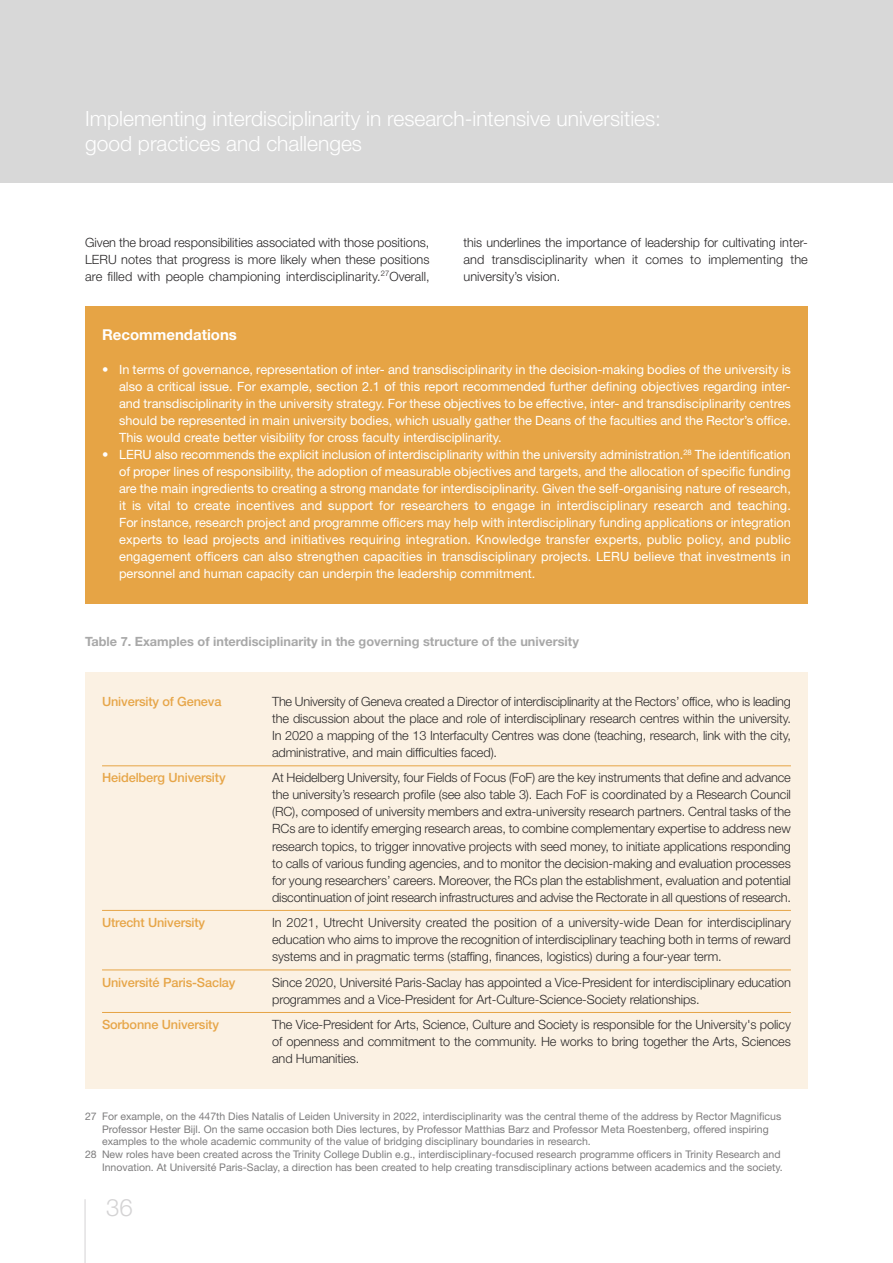
<style>
.page{position:relative;width:893px;height:1263px;background:#fff}
.page>*{position:absolute;margin:0;border:0;box-sizing:border-box;transform-origin:0 0}
.t1{font:300 24px "Helvetica Neue LT Std";color:#d4d3d4}
.t2{font:300 21px/25.2px "Helvetica Neue LT Std";color:#fff}
.t3{font:700 15px "Helvetica Neue LT Std";color:#fff}
.t4{font:300 12.75px/17px "Helvetica Neue LT Std";letter-spacing:-.01em;color:rgb(39 37 38/.98);text-align:justify}
.t5{font:12.75px/17px "Helvetica Neue LT Std";color:#fff;text-align:justify}
.t6{font:300 12.75px/17px "Helvetica Neue LT Std";letter-spacing:.01em;color:#272526;text-align:justify}
.t7{font:500 12.75px "Helvetica Neue LT Std";letter-spacing:-.01em;color:rgb(230 164 69/.98)}
.t8{font:700 12.75px "Helvetica Neue LT Std";color:#a8a8a8}
.t9{font:10.5px/12.6px "Helvetica Neue LT Std";color:#7d7c7d}
</style>
<div class="page">
<div style="left:0;top:0;width:893px;height:183px;background:#d8d8d8"></div>
<hr style="left:85px;top:1199px;width:1px;height:64px;background:#d4d3d4">
<div style="left:85px;top:672px;width:723px;height:417px;background:#fbf1e3"></div>
<hr style="left:102px;top:765px;width:689px;height:1px;background:#e6a445">
<hr style="left:102px;top:910px;width:689px;height:1px;background:#e6a445">
<hr style="left:102px;top:969px;width:689px;height:1px;background:#e6a445">
<hr style="left:102px;top:1012px;width:689px;height:1px;background:#e6a445">
<div style="left:85px;top:306px;width:723px;height:298px;background:#e6a445"></div>
<p class="t2" style="left:85px;top:108px;width:577px">Implementing interdisciplinarity in research-intensive universities: good practices and challenges</p>
<p class="t6" style="left:85px;top:235px;width:346px">Given the broad responsibilities associated with those positions, LERU notes that progress is more likely when these positions are filled with people championing interdisciplinarity.<sup>27</sup>Overall,</p>
<p class="t6" style="left:463px;top:235px;width:346px">this underlines the importance of leadership for cultivating inter&shy;and transdisciplinarity when it comes to implementing the university’s vision.</p>
<p class="t3" style="left:102px;top:329px;width:136px">Recommendations</p>
<p class="t5" style="left:119px;top:362px;width:673px;text-indent:-17px">• In terms of governance, representation of inter- and transdisciplinarity in the decision-making bodies of the university is also a critical issue. For example, section 2.1 of this report recommended further defining objectives regarding inter&shy;and transdisciplinarity in the university strategy. For these objectives to be effective, inter- and transdisciplinarity centres should be represented in main university bodies, which usually gather the Deans of the faculties and the Rector’s office.<br>This would create better visibility for cross faculty interdisciplinarity.</p>
<p class="t5" style="left:119px;top:448px;width:673px;text-indent:-17px">• LERU also recommends the explicit inclusion of interdisciplinarity within the university administration.<sup>28</sup> The identification of proper lines of responsibility, the adoption of measurable objectives and targets, and the allocation of specific funding are the main ingredients to creating a strong mandate for interdisciplinarity. Given the self-organising nature of research, it is vital to create incentives and support for researchers to engage in interdisciplinary research and teaching.<br>For instance, research project and programme officers may help with interdisciplinary funding applications or integration experts to lead projects and initiatives requiring integration. Knowledge transfer experts, public policy, and public engagement officers can also strengthen capacities in transdisciplinary projects. LERU believe that investments in personnel and human capacity can underpin the leadership commitment.</p>
<p class="t8" style="left:85px;top:637px;width:495px">Table 7. Examples of interdisciplinarity in the governing structure of the university</p>
<p class="t7" style="left:102px;top:697px;width:121px">University of Geneva</p>
<p class="t4" style="left:272px;top:694px;width:520px">The University of Geneva created a Director of interdisciplinarity at the Rectors’ office, who is leading the discussion about the place and role of interdisciplinary research centres within the university.<br>In 2020 a mapping of the 13 Interfaculty Centres was done (teaching, research, link with the city, administrative, and main difficulties faced).</p>
<p class="t7" style="left:102px;top:773px;width:125px">Heidelberg University</p>
<p class="t4" style="left:272px;top:771px;width:520px">At Heidelberg University, four Fields of Focus (FoF) are the key instruments that define and advance the university’s research profile (see also table 3). Each FoF is coordinated by a Research Council (RC), composed of university members and extra-university research partners. Central tasks of the RCs are to identify emerging research areas, to combine complementary expertise to address new research topics, to trigger innovative projects with seed money, to initiate applications responding to calls of various funding agencies, and to monitor the decision-making and evaluation processes for young researchers’ careers. Moreover, the RCs plan the establishment, evaluation and potential discontinuation of joint research infrastructures and advise the Rectorate in all questions of research.</p>
<p class="t7" style="left:102px;top:918px;width:105px">Utrecht University</p>
<p class="t4" style="left:272px;top:915px;width:520px">In 2021, Utrecht University created the position of a university-wide Dean for interdisciplinary education who aims to improve the recognition of interdisciplinary teaching both in terms of reward systems and in pragmatic terms (staffing, finances, logistics) during a four-year term.</p>
<p class="t7" style="left:102px;top:977px;width:135px">Université Paris-Saclay</p>
<p class="t4" style="left:272px;top:975px;width:520px">Since 2020, Université Paris-Saclay has appointed a Vice-President for interdisciplinary education programmes and a Vice-President for Art-Culture-Science-Society relationships.</p>
<p class="t7" style="left:102px;top:1020px;width:118px">Sorbonne University</p>
<p class="t4" style="left:272px;top:1017px;width:520px">The Vice-President for Arts, Science, Culture and Society is responsible for the University's policy of openness and commitment to the community. He works to bring together the Arts, Sciences and Humanities.</p>
<p class="t9" style="left:102px;top:1111px;width:681px;text-indent:-17px">27 For example, on the 447th Dies Natalis of Leiden University in 2022, interdisciplinarity was the central theme of the address by Rector Magnificus<br>Professor Hester Bijl. On the same occasion both Dies lectures, by Professor Matthias Barz and Professor Meta Roestenberg, offered inspiring examples to the whole academic community of the value of bridging disciplinary boundaries in research.</p>
<p class="t9" style="left:85px;top:1149px;width:699px;text-align:right">28 New roles have been created across the Trinity College Dublin e.g., interdisciplinary-focused research programme officers in Trinity Research and<br>Innovation. At Université Paris-Saclay, a direction has been created to help creating transdisciplinary actions between academics and the society.</p>
<p class="t1" style="left:106px;top:1199px;width:28px">36</p>
</div>
